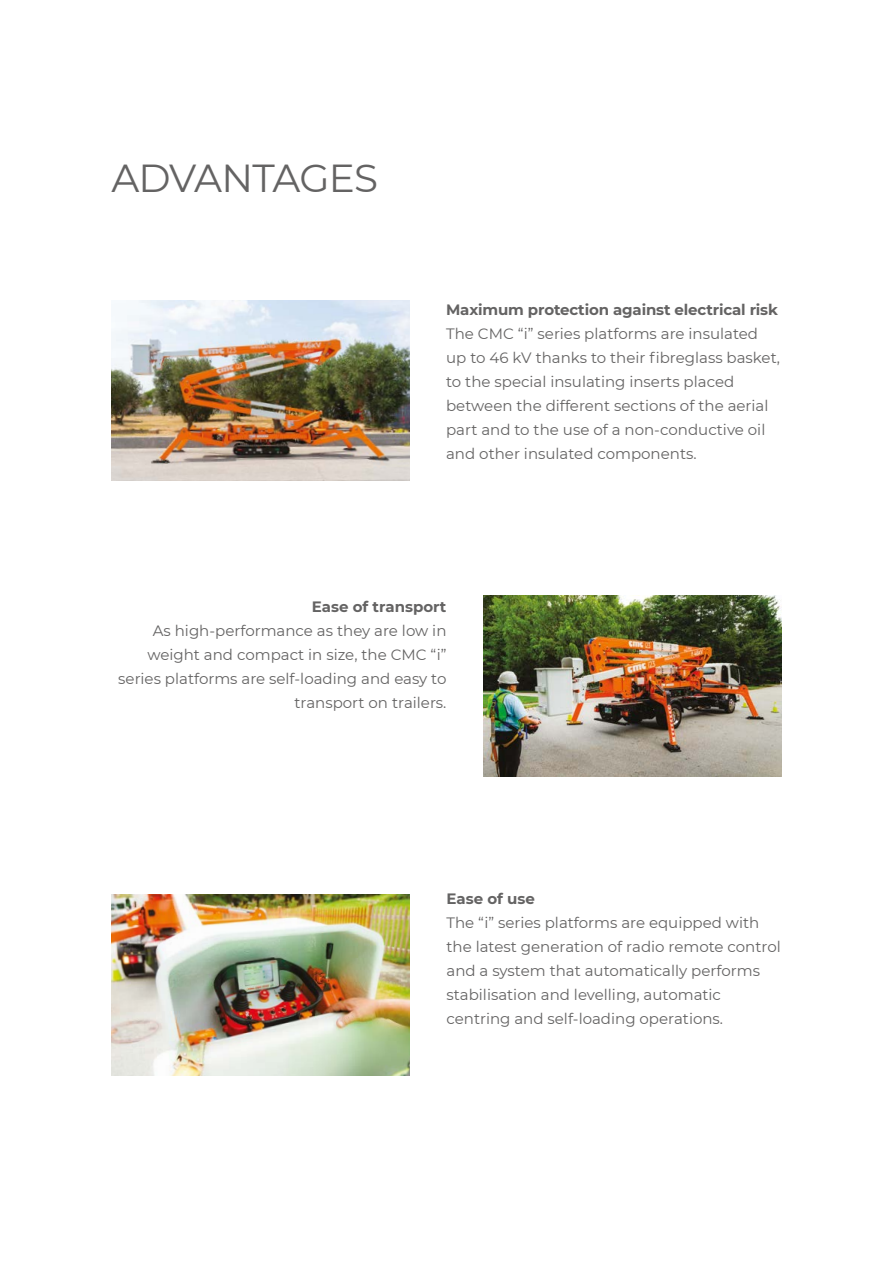
<style>
.page{position:relative;width:893px;height:1263px;background:#fff}
.page>*{position:absolute;margin:0;border:0;box-sizing:border-box;transform-origin:0 0}
.t1{font:39px "Montserrat";letter-spacing:-.02em;color:#646363}
.t2{font:15px/24px "Montserrat";color:#646363}
.t3{font:700 15px "Montserrat";letter-spacing:-.01em;color:#646363}
</style>
<div class="page">
<img style="left:111px;top:895px;width:298px;height:180px">
<img style="left:484px;top:595px;width:297px;height:181px">
<img style="left:111px;top:300px;width:298px;height:181px">
<h1 class="t1" style="left:111px;top:151px;width:268px">ADVANTAGES</h1>
<p class="t3" style="left:446px;top:299px;width:333px">Maximum protection against electrical risk</p>
<p class="t2" style="left:446px;top:321px;width:335px">The CMC “i” series platforms are insulated up to 46 kV thanks to their fibreglass basket, to the special insulating inserts placed between the different sections of the aerial part and to the use of a non-conductive oil and other insulated components.</p>
<p class="t3" style="left:312px;top:596px;width:136px">Ease of transport</p>
<p class="t2" style="left:118px;top:618px;width:330px;text-align:right">As high-performance as they are low in weight and compact in size, the CMC “i” series platforms are self-loading and easy to transport on trailers.</p>
<p class="t3" style="left:446px;top:888px;width:90px">Ease of use</p>
<p class="t2" style="left:446px;top:910px;width:336px">The “i” series platforms are equipped with the latest generation of radio remote control and a system that automatically performs stabilisation and levelling, automatic centring and self-loading operations.</p>
</div>
